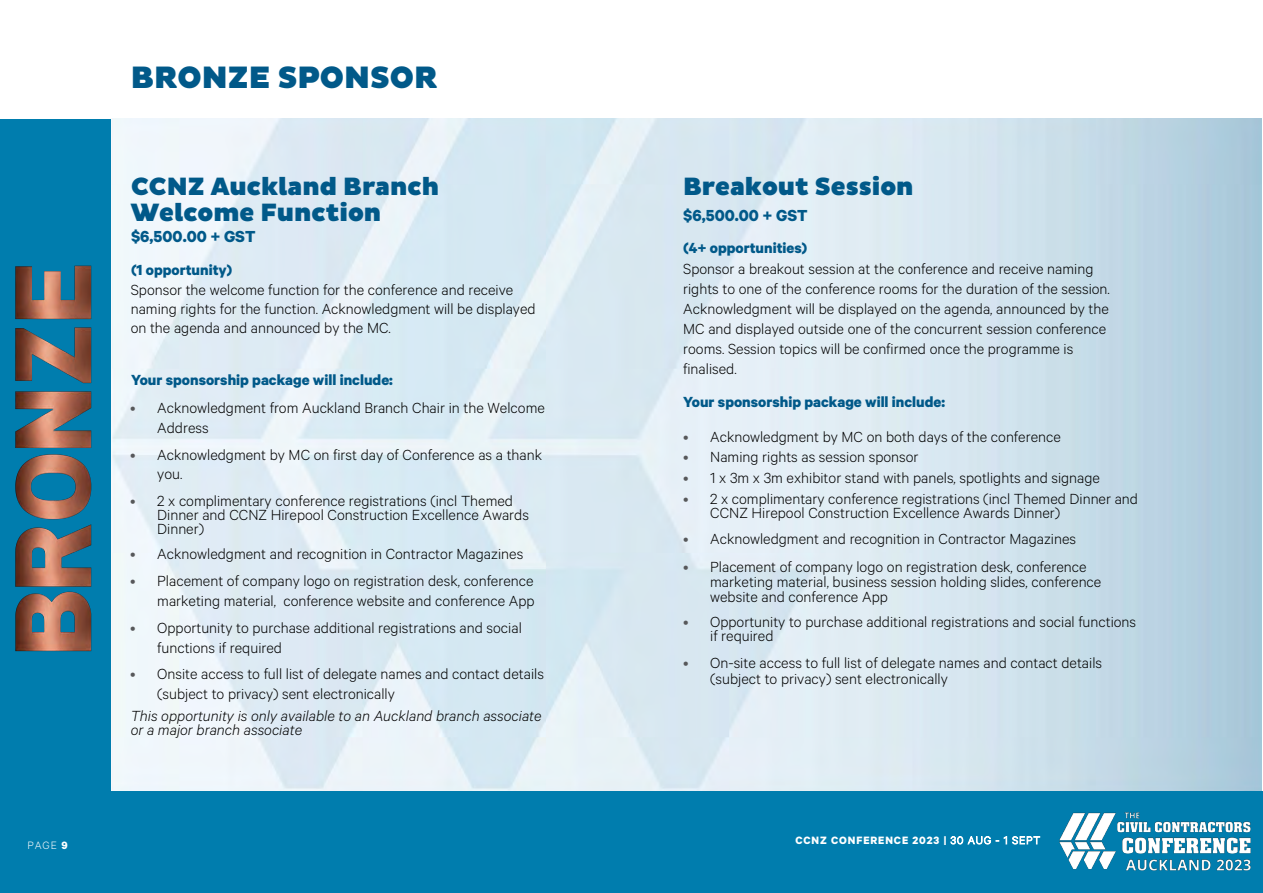
<style>
.page{position:relative;width:1263px;height:893px;background:#fff}
.page>*{position:absolute;margin:0;border:0;box-sizing:border-box;transform-origin:0 0}
.t1{font:900 31.5px "Pluto Sans";color:#015989}
.t2{font:900 25.5px/25.2px "Pluto Sans";color:#015989}
.t3{font:700 18px "Calibre";color:#015989}
.t4{font:300 16.5px/20.2px "Calibre";color:#000}
.t5{font:italic 300 16.5px/14.2px "Calibre";color:#000}
.t6{font:700 16.5px "Calibre";color:#015989}
.t7{font:700 12px "Calibre";letter-spacing:.075em;color:#fff}
.t8{font:300 12px "Calibre";color:#fff}
.s1{font-weight:700}
.s2{font-weight:700;color:#015989}
.s3{color:#57585a}
.s4{font-weight:300}
</style>
<div class="page">
<div style="left:0;top:119px;width:111px;height:672px;background:#007dae"></div>
<div style="left:0;top:791px;width:1263px;height:102px;background:#007dae"></div>
<img style="left:1055px;top:769px;width:199px;height:124px">
<img style="left:15px;top:256px;width:87px;height:410px">
<p class="t8" style="left:28px;top:838px;width:42px">PAGE <span class="s1">9</span></p>
<p class="t1" style="left:131px;top:59px;width:308px">BRONZE SPONSOR</p>
<p class="t2" style="left:131px;top:175px;width:310px">CCNZ Auckland Branch<br>Welcome Function</p>
<p class="t3" style="left:131px;top:226px;width:126px">$6,500.00 + GST</p>
<p class="t4" style="left:131px;top:259px;width:406px;line-height:19.4px"><span class="s2">(1 opportunity)<br></span>Sponsor the welcome function for the conference and receive naming rights for the function. Acknowledgment will be displayed on the agenda and announced by the MC.</p>
<p class="t6" style="left:131px;top:369px;width:263px">Your sponsorship package will include:</p>
<p class="t4" style="left:157px;top:397px;width:389px;line-height:19.8px;text-indent:-27px"><span class="s3">•</span> Acknowledgment from Auckland Branch Chair in the Welcome<br>Address</p>
<p class="t4" style="left:157px;top:444px;width:386px;line-height:19.8px;text-indent:-27px"><span class="s3">•</span> Acknowledgment by MC on first day of Conference as a thank you.</p>
<p class="t4" style="left:157px;top:493px;width:373px;line-height:13.8px;text-indent:-27px"><span class="s3">•</span> 2 x complimentary conference registrations (incl Themed<br>Dinner and CCNZ Hirepool Construction Excellence Awards<br>Dinner)</p>
<p class="t4" style="left:130px;top:543px;width:394px"><span class="s3">•</span> Acknowledgment and recognition in Contractor Magazines</p>
<p class="t4" style="left:130px;top:571px;width:406px;line-height:19.8px;text-align:right"><span class="s3">•</span> Placement of company logo on registration desk, conference marketing material, conference website and conference App</p>
<p class="t4" style="left:157px;top:617px;width:366px;line-height:19.8px;text-indent:-27px"><span class="s3">•</span> Opportunity to purchase additional registrations and social functions if required</p>
<p class="t4" style="left:157px;top:664px;width:388px;line-height:19.8px;text-indent:-27px"><span class="s3">•</span> Onsite access to full list of delegate names and contact details (subject to privacy) sent electronically</p>
<p class="t5" style="left:131px;top:708px;width:412px">This opportunity is only available to an Auckland branch associate or a major branch associate</p>
<p class="t2" style="left:683px;top:174px;width:232px">Breakout Session</p>
<p class="t3" style="left:683px;top:204px;width:126px">$6,500.00 + GST</p>
<p class="t4" style="left:683px;top:237px;width:428px"><span class="s2">(4+ opportunities)<br></span>Sponsor a breakout session at the conference and receive naming rights to one of the conference rooms for the duration of the session.<br>Acknowledgment will be displayed on the agenda, announced by the MC and displayed outside one of the concurrent session conference rooms. Session topics will be confirmed once the programme is finalised.</p>
<p class="t6" style="left:683px;top:392px;width:263px">Your sponsorship package will include:</p>
<p class="t4" style="left:683px;top:426px;width:379px"><span class="s3">•</span> Acknowledgment by MC on both days of the conference</p>
<p class="t4" style="left:683px;top:446px;width:237px"><span class="s3">•</span> Naming rights as session sponsor</p>
<p class="t4" style="left:683px;top:467px;width:418px"><span class="s3">•</span> 1 x 3m x 3m exhibitor stand with panels, spotlights and signage</p>
<p class="t4" style="left:710px;top:491px;width:429px;line-height:13.8px;text-indent:-27px"><span class="s3">•</span> 2 x complimentary conference registrations (incl Themed Dinner and<br>CCNZ Hirepool Construction Excellence Awards Dinner)</p>
<p class="t4" style="left:683px;top:528px;width:394px"><span class="s3">•</span> Acknowledgment and recognition in Contractor Magazines</p>
<p class="t4" style="left:710px;top:558px;width:393px;line-height:15.1px;text-indent:-27px"><span class="s3">•</span> Placement of company logo on registration desk, conference marketing material, business session holding slides, conference website and conference App</p>
<p class="t4" style="left:710px;top:614px;width:427px;line-height:13.8px;text-indent:-27px"><span class="s3">•</span> Opportunity to purchase additional registrations and social functions if required</p>
<p class="t4" style="left:710px;top:654px;width:393px;line-height:16.5px;text-indent:-27px"><span class="s3">•</span> On-site access to full list of delegate names and contact details (subject to privacy) sent electronically</p>
<p class="t7" style="left:795px;top:833px;width:246px">CCNZ CONFERENCE 2023 | <span class="s4">30 AUG - 1 SEPT</span></p>
</div>
